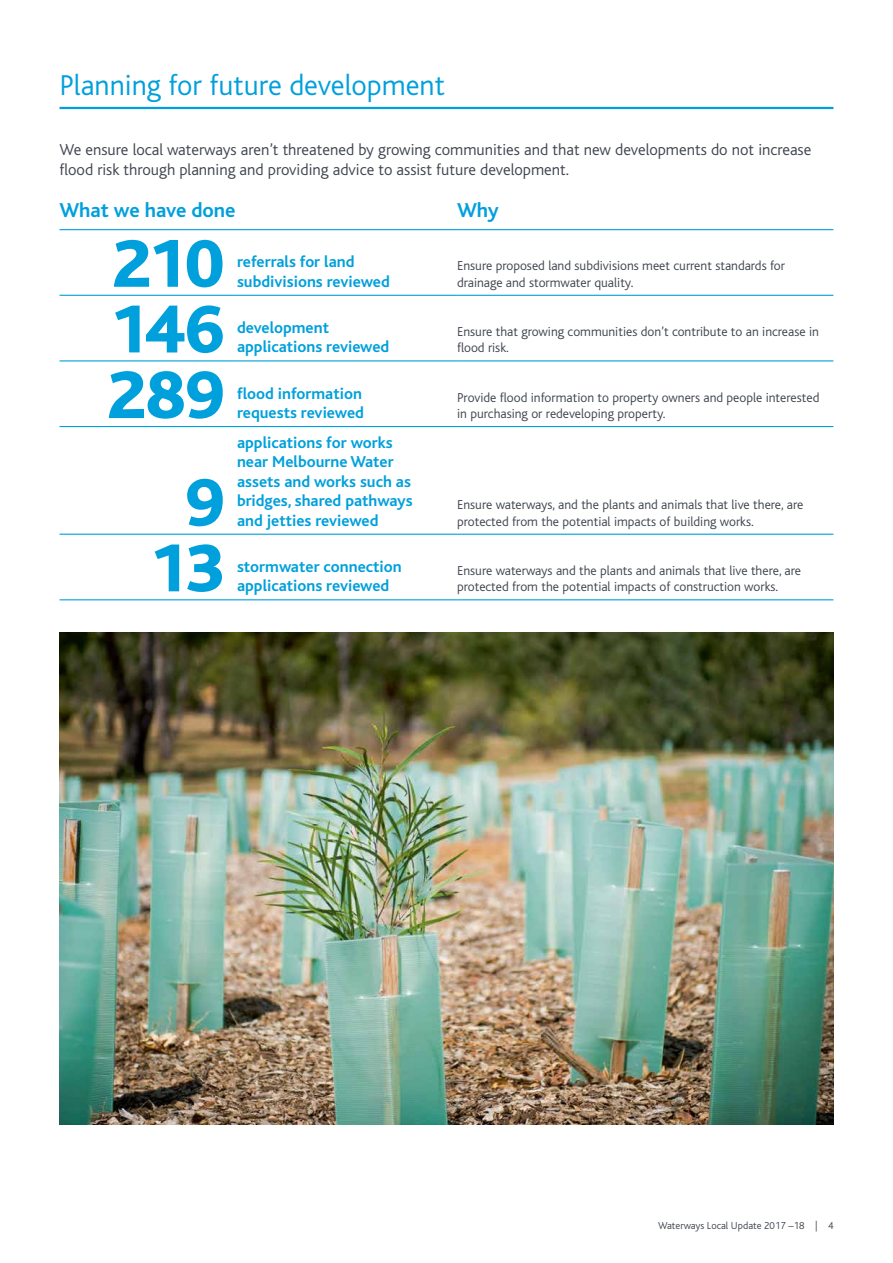
<style>
.page{position:relative;width:893px;height:1263px;background:#fff}
.page>*{position:absolute;margin:0;border:0;box-sizing:border-box;transform-origin:0 0}
.t1{font:800 70.5px "Bliss";letter-spacing:-.035em;color:#00a0dc}
.t2{font:300 30px "Bliss";color:#00a0dc}
.t3{font:700 21px "Bliss";letter-spacing:-.005em;color:#00a0dc}
.t4{font:700 16.5px/19.5px "Bliss";color:#00a0dc}
.t5{font:300 16.5px/20.2px "Bliss";color:#3f454f}
.t6{font:300 13.5px/16.5px "Bliss";color:#3f454f}
.t7{font:300 10.5px "Bliss";color:#3f454f}
</style>
<div class="page">
<hr style="left:60px;top:229px;width:177px;height:1px;background:#00a0dc">
<hr style="left:237px;top:229px;width:220px;height:1px;background:#00a0dc">
<hr style="left:457px;top:229px;width:376px;height:1px;background:#00a0dc">
<hr style="left:60px;top:295px;width:177px;height:1px;background:#00a0dc">
<hr style="left:237px;top:295px;width:220px;height:1px;background:#00a0dc">
<hr style="left:457px;top:295px;width:376px;height:1px;background:#00a0dc">
<hr style="left:60px;top:360px;width:177px;height:1px;background:#00a0dc">
<hr style="left:237px;top:360px;width:220px;height:1px;background:#00a0dc">
<hr style="left:457px;top:360px;width:376px;height:1px;background:#00a0dc">
<hr style="left:60px;top:426px;width:177px;height:1px;background:#00a0dc">
<hr style="left:237px;top:426px;width:220px;height:1px;background:#00a0dc">
<hr style="left:457px;top:426px;width:376px;height:1px;background:#00a0dc">
<hr style="left:60px;top:534px;width:177px;height:1px;background:#00a0dc">
<hr style="left:237px;top:534px;width:220px;height:1px;background:#00a0dc">
<hr style="left:457px;top:534px;width:376px;height:1px;background:#00a0dc">
<hr style="left:60px;top:599px;width:177px;height:1px;background:#00a0dc">
<hr style="left:237px;top:599px;width:220px;height:1px;background:#00a0dc">
<hr style="left:457px;top:599px;width:376px;height:1px;background:#00a0dc">
<hr style="left:60px;top:107px;width:773px;height:2px;background:#00a0dc">
<img style="left:60px;top:632px;width:773px;height:492px">
<h2 class="t2" style="left:60px;top:70px;width:387px">Planning for future development</h2>
<p class="t5" style="left:60px;top:140px;width:753px">We ensure local waterways aren’t threatened by growing communities and that new developments do not increase flood risk through planning and providing advice to assist future development.</p>
<h3 class="t3" style="left:60px;top:199px;width:178px">What we have done</h3>
<h3 class="t3" style="left:457px;top:199px;width:43px">Why</h3>
<h1 class="t1" style="left:112px;top:227px;width:114px">210</h1>
<p class="t4" style="left:237px;top:252px;width:154px">referrals for land subdivisions reviewed</p>
<p class="t6" style="left:457px;top:258px;width:329px">Ensure proposed land subdivisions meet current standards for drainage and stormwater quality.</p>
<h1 class="t1" style="left:109px;top:293px;width:116px">146</h1>
<h1 class="t1" style="left:107px;top:358px;width:119px">289</h1>
<h1 class="t1" style="left:185px;top:466px;width:41px">9</h1>
<h1 class="t1" style="left:149px;top:532px;width:77px">13</h1>
<p class="t4" style="left:237px;top:318px;width:154px">development applications reviewed</p>
<p class="t6" style="left:457px;top:324px;width:363px">Ensure that growing communities don’t contribute to an increase in flood risk.</p>
<p class="t4" style="left:237px;top:384px;width:128px">flood information requests reviewed</p>
<p class="t6" style="left:457px;top:389px;width:364px">Provide flood information to property owners and people interested in purchasing or redeveloping property.</p>
<p class="t4" style="left:237px;top:433px;width:177px">applications for works near Melbourne Water assets and works such as bridges, shared pathways and jetties reviewed</p>
<p class="t6" style="left:457px;top:497px;width:348px">Ensure waterways, and the plants and animals that live there, are protected from the potential impacts of building works.</p>
<p class="t4" style="left:237px;top:557px;width:166px">stormwater connection applications reviewed</p>
<p class="t6" style="left:457px;top:562px;width:345px">Ensure waterways and the plants and animals that live there, are protected from the potential impacts of construction works.</p>
<p class="t7" style="left:658px;top:1220px;width:177px">Waterways Local Update 2017 –18 | 4</p>
</div>
